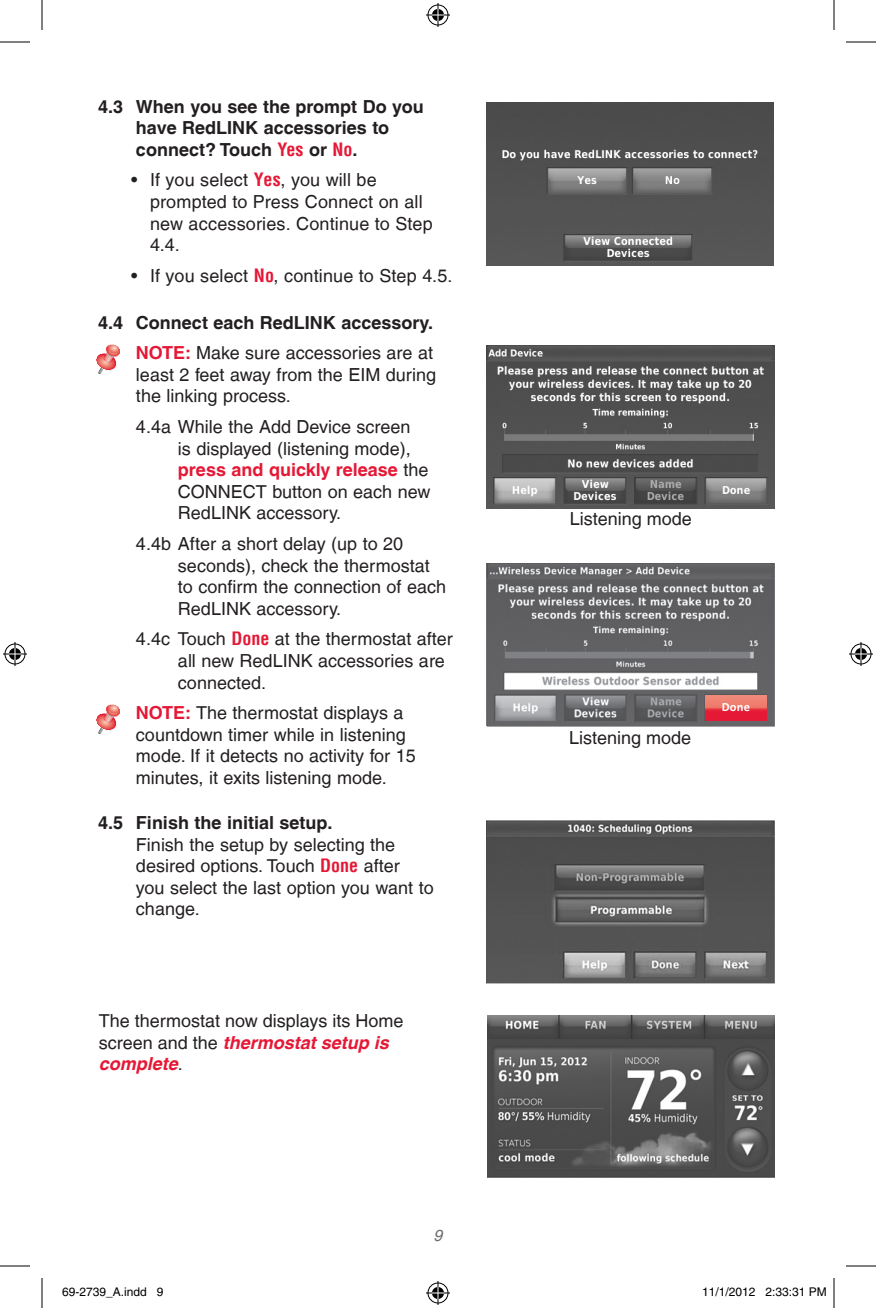
<style>
.page{position:relative;width:876px;height:1308px;background:#fff}
.page>*{position:absolute;margin:0;border:0;box-sizing:border-box;transform-origin:0 0}
.t1{font:18px/21.6px "Helvetica LT";color:#231f20}
.t2{font:700 18px/21.6px "Helvetica LT";color:#231f20}
.t3{font:italic 16px "Helvetica LT";color:#6c6d70}
.t4{font:700 12.6px "Calibri";color:#fff}
.t5{font:12px "Helvetica";color:#000}
.s1{font-stretch:condensed;color:#e51836}
.s2{font-weight:700;font-stretch:condensed;color:#e51836}
.s3{color:#e51836}
.s4{font-weight:400}
.s5{font-weight:700;color:#e51836}
.s6{font-weight:700;font-style:italic;color:#e51836}
</style>
<div class="page">
<svg style="left:97px;top:345px;width:23px;height:29px"></svg>
<svg style="left:97px;top:705px;width:23px;height:29px"></svg>
<img style="left:486px;top:102px;width:288px;height:163px">
<img style="left:487px;top:346px;width:287px;height:163px">
<img style="left:487px;top:564px;width:288px;height:162px">
<svg style="left:705px;top:695px;width:61px;height:26px;background:#e95055"></svg>
<img style="left:487px;top:820px;width:288px;height:164px">
<img style="left:487px;top:1015px;width:288px;height:163px">
<hr style="left:0;top:42px;width:30px;height:1px;background:#000">
<hr style="left:846px;top:42px;width:30px;height:1px;background:#000">
<hr style="left:0;top:1266px;width:30px;height:1px;background:#000">
<hr style="left:846px;top:1266px;width:30px;height:1px;background:#000">
<hr style="left:42px;top:0;width:1px;height:30px;background:#000">
<hr style="left:42px;top:1278px;width:1px;height:30px;background:#000">
<hr style="left:834px;top:0;width:1px;height:30px;background:#000">
<hr style="left:834px;top:1278px;width:1px;height:30px;background:#000">
<svg style="left:426px;top:3px;width:24px;height:24px"></svg>
<svg style="left:426px;top:1281px;width:24px;height:24px"></svg>
<svg style="left:3px;top:642px;width:24px;height:24px"></svg>
<svg style="left:849px;top:642px;width:24px;height:24px"></svg>
<p class="t2" style="left:136px;top:95px;width:289px;text-indent:-38px">4.3 When you see the prompt Do you have RedLINK accessories to connect? Touch <span class="s1">Yes</span> or <span class="s1">No</span>.</p>
<p class="t1" style="left:150px;top:169px;width:284px;text-indent:-19px">• If you select <span class="s2">Yes</span>, you will be prompted to Press Connect on all new accessories. Continue to Step<br>4.4.</p>
<p class="t1" style="left:131px;top:265px;width:323px">• If you select <span class="s2">No</span>, continue to Step 4.5.</p>
<p class="t2" style="left:98px;top:307px;width:337px;line-height:30.6px;text-align:right">4.4 Connect each RedLINK accessory.<br><span class="s3">NOTE:</span> <span class="s4">Make sure accessories are at</span></p>
<p class="t1" style="left:136px;top:364px;width:302px">least 2 feet away from the EIM during the linking process.</p>
<p class="t1" style="left:178px;top:416px;width:254px;text-indent:-42px">4.4a While the Add Device screen<br>is displayed (listening mode), <span class="s5">press and quickly release</span> the<br>CONNECT button on each new<br>RedLINK accessory.</p>
<p class="t1" style="left:178px;top:533px;width:270px;text-indent:-42px">4.4b After a short delay (up to 20 seconds), check the thermostat to confirm the connection of each<br>RedLINK accessory.</p>
<p class="t1" style="left:178px;top:628px;width:276px;text-indent:-42px">4.4c Touch <span class="s2">Done</span> at the thermostat after all new RedLINK accessories are connected.</p>
<p class="t1" style="left:136px;top:702px;width:281px"><span class="s5">NOTE:</span> The thermostat displays a countdown timer while in listening mode. If it detects no activity for 15 minutes, it exits listening mode.</p>
<p class="t4" style="left:722px;top:699px;width:30px">Done</p>
<p class="t2" style="left:98px;top:812px;width:236px">4.5 Finish the initial setup.</p>
<p class="t1" style="left:136px;top:833px;width:299px">Finish the setup by selecting the desired options. Touch <span class="s2">Done</span> after<br>you select the last option you want to change.</p>
<p class="t1" style="left:570px;top:508px;width:124px">Listening mode</p>
<p class="t1" style="left:569px;top:727px;width:124px">Listening mode</p>
<p class="t1" style="left:99px;top:1010px;width:306px">The thermostat now displays its Home screen and the <span class="s6">thermostat setup is complete</span>.</p>
<p class="t3" style="left:434px;top:1227px;width:10px">9</p>
<p class="t5" style="left:62px;top:1285px;width:103px">69-2739_A.indd 9</p>
<p class="t5" style="left:702px;top:1285px;width:126px">11/1/2012 2:33:31 PM</p>
</div>
